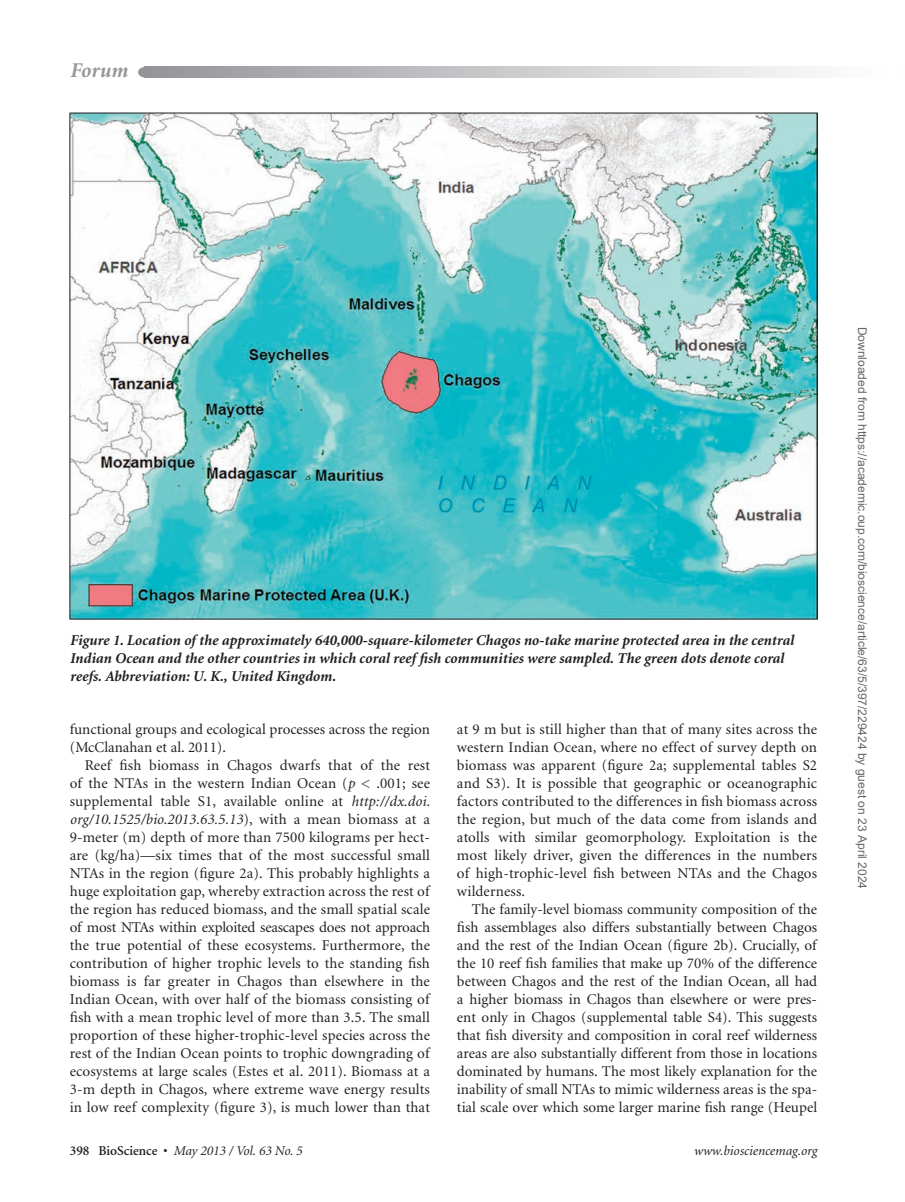
<style>
.page{position:relative;width:905px;height:1202px;background:#fff}
.page>*{position:absolute;margin:0;border:0;box-sizing:border-box;transform-origin:0 0}
.t1{font:italic 700 21px "Minion";color:#939598}
.t2{font:15px/18px "Minion";color:#231f20;text-align:justify}
.t3{font:italic 700 15px/18px "Minion";color:#231f20}
.t4{font:italic 13.5px "Minion";color:#231f20}
.t5{font:12px "Arial";color:#666}
.s1{font-style:italic}
.s2{font-weight:600;font-style:normal}
</style>
<div class="page">
<svg style="left:148px;top:67px;width:662px;height:10px;background:#c5c6c8"></svg>
<div style="left:138px;top:67px;width:14px;height:10px;background:#939598;border-radius:50%"></div>
<img style="left:70px;top:112px;width:747px;height:507px">
<h1 class="t1" style="left:70px;top:60px;width:59px">Forum</h1>
<p class="t3" style="left:70px;top:631px;width:725px">Figure 1. Location of the approximately 640,000-square-kilometer Chagos no-take marine protected area in the central<br>Indian Ocean and the other countries in which coral reef fish communities were sampled. The green dots denote coral reefs. Abbreviation: U. K., United Kingdom.</p>
<p class="t2" style="left:70px;top:720px;width:362px">functional groups and ecological processes across the region (McClanahan et al. 2011).</p>
<p class="t2" style="left:70px;top:756px;width:362px;text-indent:15px">Reef fish biomass in Chagos dwarfs that of the rest of the NTAs in the western Indian Ocean (<span class="s1">p</span> &lt; .001; see supplemental table S1, available online at <span class="s1">http://dx.doi. org/10.1525/bio.2013.63.5.13</span>), with a mean biomass at a 9-meter (m) depth of more than 7500 kilograms per hect&shy;are (kg/ha)—six times that of the most successful small NTAs in the region (figure 2a). This probably highlights a huge exploitation gap, whereby extraction across the rest of the region has reduced biomass, and the small spatial scale of most NTAs within exploited seascapes does not approach the true potential of these ecosystems. Furthermore, the contribution of higher trophic levels to the standing fish biomass is far greater in Chagos than elsewhere in the Indian Ocean, with over half of the biomass consisting of fish with a mean trophic level of more than 3.5. The small proportion of these higher-trophic-level species across the rest of the Indian Ocean points to trophic downgrading of ecosystems at large scales (Estes et al. 2011). Biomass at a 3-m depth in Chagos, where extreme wave energy results in low reef complexity (figure 3), is much lower than that</p>
<p class="t2" style="left:457px;top:720px;width:362px">at 9 m but is still higher than that of many sites across the western Indian Ocean, where no effect of survey depth on biomass was apparent (figure 2a; supplemental tables S2 and S3). It is possible that geographic or oceanographic factors contributed to the differences in fish biomass across the region, but much of the data come from islands and atolls with similar geomorphology. Exploitation is the most likely driver, given the differences in the numbers of high-trophic-level fish between NTAs and the Chagos wilderness.</p>
<p class="t2" style="left:457px;top:900px;width:362px;text-indent:15px">The family-level biomass community composition of the fish assemblages also differs substantially between Chagos and the rest of the Indian Ocean (figure 2b). Crucially, of the 10 reef fish families that make up 70% of the difference between Chagos and the rest of the Indian Ocean, all had a higher biomass in Chagos than elsewhere or were pres&shy;ent only in Chagos (supplemental table S4). This suggests that fish diversity and composition in coral reef wilderness areas are also substantially different from those in locations dominated by humans. The most likely explanation for the inability of small NTAs to mimic wilderness areas is the spa&shy;tial scale over which some larger marine fish range (Heupel</p>
<p class="t4" style="left:70px;top:1144px;width:234px"><span class="s2">398 BioScience •</span> May 2013 / Vol. 63 No. 5</p>
<p class="t4" style="left:693px;top:1144px;width:125px">www.biosciencemag.org</p>
<p class="t5" style="left:866px;top:327px;width:563px;rotate:90deg">Downloaded from https://academic.oup.com/bioscience/article/63/5/397/229424 by guest on 23 April 2024</p>
</div>
